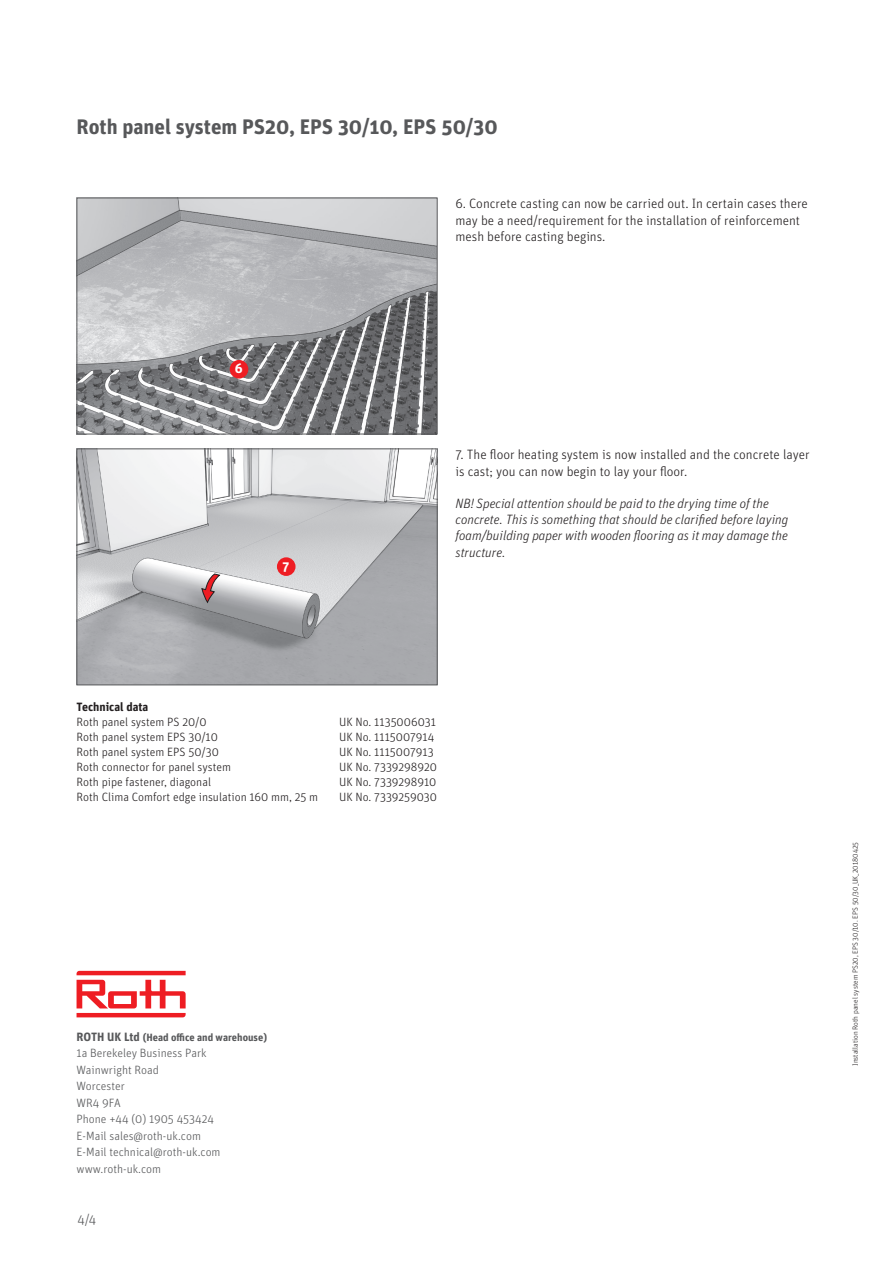
<style>
.page{position:relative;width:893px;height:1263px;background:#fff}
.page>*{position:absolute;margin:0;border:0;box-sizing:border-box;transform-origin:0 0}
.t1{font:700 21px "Unit OT";color:#57585a}
.t2{font:300 13.5px/16.2px "Unit OT";color:#231f20}
.t3{font:italic 300 13.5px/16.2px "Unit OT";color:#231f20}
.t4{font:300 13.5px "Unit OT";color:#57585a}
.t5{font:700 13.5px "Unit OT";color:#fff}
.t6{font:300 12px "Unit OT";color:#231f20}
.t7{font:300 12px/16.5px "Unit OT";color:#57585a}
.t8{font:700 12px "Unit OT";color:#231f20}
.t9{font:700 10.5px "Unit OT";color:#57585a}
.t10{font:300 7.5px "Unit OT";color:#231f20}
.s1{font-size:12px}
</style>
<div class="page">
<svg style="left:77px;top:971px;width:109px;height:46px"></svg>
<img style="left:79px;top:200px;width:356px;height:232px">
<div style="left:77px;top:198px;width:360px;height:236px;border:1px solid #57585a"></div>
<img style="left:79px;top:451px;width:356px;height:232px">
<svg style="left:202px;top:574px;width:18px;height:28px"></svg>
<div style="left:77px;top:449px;width:360px;height:236px;border:1px solid #57585a"></div>
<div style="left:277px;top:557px;width:19px;height:19px;background:#ee1d23;border-radius:50%"></div>
<div style="left:230px;top:360px;width:18px;height:19px;background:#ee1d23;border-radius:50%"></div>
<p class="t1" style="left:77px;top:113px;width:423px">Roth panel system PS20, EPS 30/10, EPS 50/30</p>
<p class="t5" style="left:235px;top:360px;width:9px">6</p>
<p class="t5" style="left:283px;top:557px;width:8px">7</p>
<p class="t2" style="left:455px;top:196px;width:354px">6. Concrete casting can now be carried out. In certain cases there may be a need/requirement for the installation of reinforcement mesh before casting begins.</p>
<p class="t2" style="left:455px;top:447px;width:356px">7. The floor heating system is now installed and the concrete layer is cast; you can now begin to lay your floor.</p>
<p class="t3" style="left:455px;top:495px;width:335px">NB! Special attention should be paid to the drying time of the concrete. This is something that should be clarified before laying foam/building paper with wooden flooring as it may damage the structure.</p>
<p class="t8" style="left:77px;top:699px;width:73px">Technical data</p>
<p class="t6" style="left:77px;top:715px;width:131px">Roth panel system PS 20/0</p>
<p class="t6" style="left:339px;top:715px;width:98px">UK No. 1135006031</p>
<p class="t6" style="left:77px;top:730px;width:143px">Roth panel system EPS 30/10</p>
<p class="t6" style="left:339px;top:730px;width:97px">UK No. 1115007914</p>
<p class="t6" style="left:77px;top:745px;width:144px">Roth panel system EPS 50/30</p>
<p class="t6" style="left:339px;top:745px;width:96px">UK No. 1115007913</p>
<p class="t6" style="left:77px;top:760px;width:156px">Roth connector for panel system</p>
<p class="t6" style="left:339px;top:760px;width:99px">UK No. 7339298920</p>
<p class="t6" style="left:77px;top:775px;width:136px">Roth pipe fastener, diagonal</p>
<p class="t6" style="left:339px;top:775px;width:99px">UK No. 7339298910</p>
<p class="t6" style="left:77px;top:790px;width:243px">Roth Clima Comfort edge insulation 160 mm, 25 m</p>
<p class="t6" style="left:339px;top:790px;width:99px">UK No. 7339259030</p>
<p class="t9" style="left:77px;top:1030px;width:192px"><span class="s1">ROTH UK Ltd</span> (Head office and warehouse)</p>
<p class="t7" style="left:77px;top:1045px;width:146px">1a Berekeley Business Park<br>Wainwright Road<br>Worcester<br>WR4 9FA<br>Phone +44 (0) 1905 453424<br>E-Mail sales@roth-uk.com<br>E-Mail technical@roth-uk.com www.roth-uk.com</p>
<p class="t4" style="left:77px;top:1211px;width:20px">4/4</p>
<p class="t10" style="left:851px;top:1066px;width:225px;rotate:-90deg">Installation Roth panel system PS20, EPS 30/10. EPS 50/30_UK_20180425</p>
</div>
